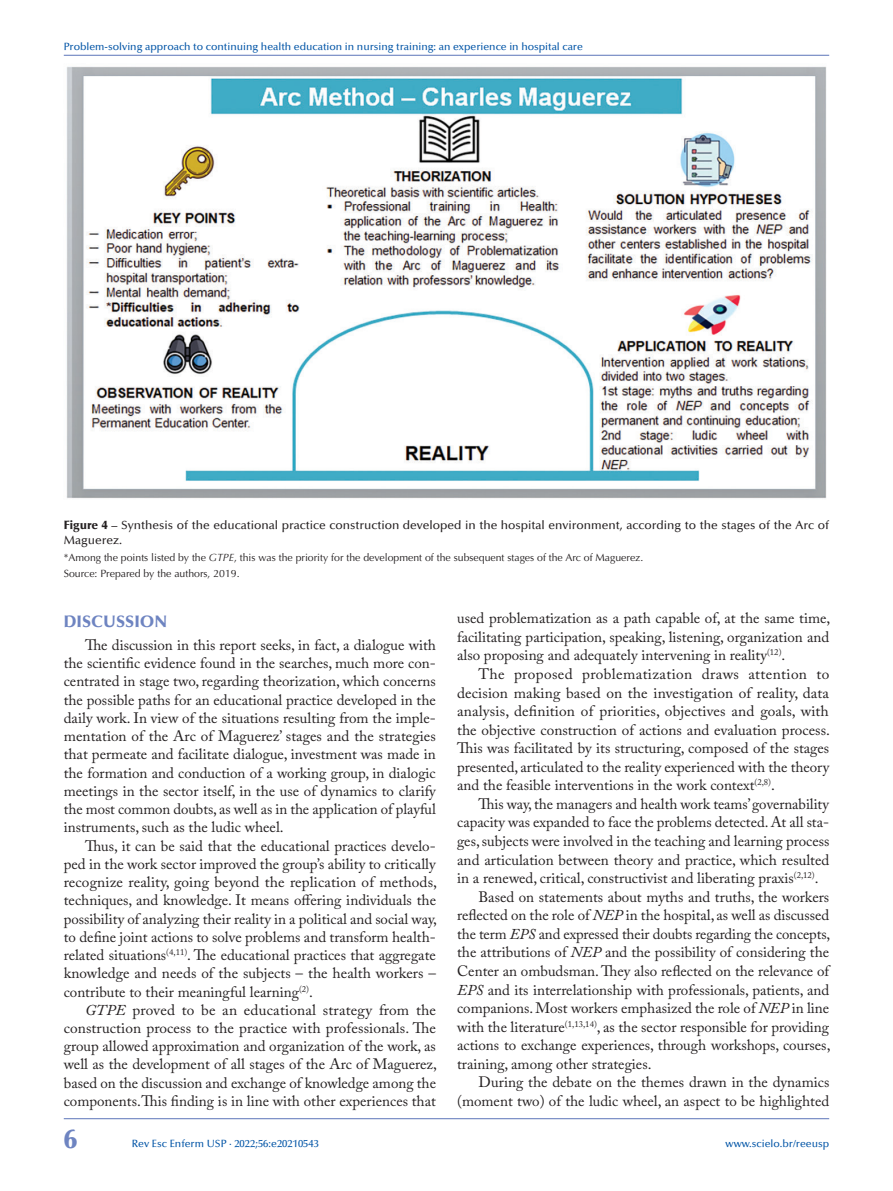
<style>
.page{position:relative;width:893px;height:1191px;background:#fff}
.page>*{position:absolute;margin:0;border:0;box-sizing:border-box;transform-origin:0 0}
.t1{font:900 27px "Optima LT";color:#6e84c1}
.Sub1{font:900 16.5px "Optima LT";color:#6e84c1}
.Texto{font:15px/18.3px "Adobe Caslon Pro";color:#231f20;text-align:justify}
.Titulo_Tabela___Lege{font:500 12px/15px "Optima LT";color:#231f20}
.t2{font:500 10.5px "Optima LT";color:#0154a6}
.Notas{font:10.5px "Optima LT";color:#231f20}
.s1{font-weight:900}
.s2{font-style:italic}
</style>
<div class="page">
<hr style="left:64px;top:1118px;width:765px;height:1px;background:#6e84c1">
<hr style="left:64px;top:55px;width:765px;height:1px;background:#6e84c1">
<img style="left:66px;top:66px;width:761px;height:433px">
<p class="t2" style="left:64px;top:40px;width:521px">Problem-solving approach to continuing health education in nursing training: an experience in hospital care</p>
<p class="Titulo_Tabela___Lege" style="left:64px;top:518px;width:767px"><span class="s1">Figure 4</span> – Synthesis of the educational practice construction developed in the hospital environment, according to the stages of the Arc of<br>Maguerez.</p>
<p class="Notas" style="left:64px;top:551px;width:581px">*Among the points listed by the <span class="s2">GTPE</span>, this was the priority for the development of the subsequent stages of the Arc of Maguerez.</p>
<p class="Notas" style="left:64px;top:568px;width:177px">Source: Prepared by the authors, 2019.</p>
<p class="Sub1" style="left:64px;top:612px;width:105px">DISCUSSION</p>
<p class="Texto" style="left:64px;top:635px;width:374px;text-indent:21px">The discussion in this report seeks, in fact, a dialogue with the scientific evidence found in the searches, much more con&shy;centrated in stage two, regarding theorization, which concerns the possible paths for an educational practice developed in the daily work. In view of the situations resulting from the imple&shy;mentation of the Arc of Maguerez’ stages and the strategies that permeate and facilitate dialogue, investment was made in the formation and conduction of a working group, in dialogic meetings in the sector itself, in the use of dynamics to clarify the most common doubts, as well as in the application of playful instruments, such as the ludic wheel.</p>
<p class="Texto" style="left:64px;top:836px;width:375px;text-indent:21px">Thus, it can be said that the educational practices develo&shy;ped in the work sector improved the group’s ability to critically recognize reality, going beyond the replication of methods, techniques, and knowledge. It means offering individuals the possibility of analyzing their reality in a political and social way, to define joint actions to solve problems and transform health&shy;related situations<sup>(4,11)</sup>. The educational practices that aggregate knowledge and needs of the subjects – the health workers – contribute to their meaningful learning<sup>(2)</sup>.</p>
<p class="Texto" style="left:64px;top:1000px;width:375px;text-indent:21px"><span class="s2">GTPE</span> proved to be an educational strategy from the construction process to the practice with professionals. The group allowed approximation and organization of the work, as well as the development of all stages of the Arc of Maguerez, based on the discussion and exchange of knowledge among the components.This finding is in line with other experiences that</p>
<p class="Texto" style="left:457px;top:609px;width:375px">used problematization as a path capable of, at the same time, facilitating participation, speaking, listening, organization and also proposing and adequately intervening in reality<sup>(12)</sup>.</p>
<p class="Texto" style="left:457px;top:664px;width:374px;text-indent:21px">The proposed problematization draws attention to decision making based on the investigation of reality, data analysis, definition of priorities, objectives and goals, with the objective construction of actions and evaluation process.<br>This was facilitated by its structuring, composed of the stages presented, articulated to the reality experienced with the theory and the feasible interventions in the work context<sup>(2,8)</sup>.</p>
<p class="Texto" style="left:457px;top:794px;width:374px;text-indent:21px">This way, the managers and health work teams’ governability capacity was expanded to face the problems detected. At all sta&shy;ges, subjects were involved in the teaching and learning process and articulation between theory and practice, which resulted in a renewed, critical, constructivist and liberating praxis<sup>(2,12)</sup>.</p>
<p class="Texto" style="left:457px;top:887px;width:375px;text-indent:21px">Based on statements about myths and truths, the workers reflected on the role of <span class="s2">NEP</span> in the hospital, as well as discussed the term <span class="s2">EPS</span> and expressed their doubts regarding the concepts, the attributions of <span class="s2">NEP</span> and the possibility of considering the Center an ombudsman. They also reflected on the relevance of <span class="s2">EPS</span> and its interrelationship with professionals, patients, and companions. Most workers emphasized the role of <span class="s2">NEP</span> in line with the literature<sup>(1,13,14)</sup>, as the sector responsible for providing actions to exchange experiences, through workshops, courses, training, among other strategies.</p>
<p class="Texto" style="left:457px;top:1072px;width:374px;text-align:right">During the debate on the themes drawn in the dynamics (moment two) of the ludic wheel, an aspect to be highlighted</p>
<h1 class="t1" style="left:64px;top:1123px;width:15px">6</h1>
<p class="t2" style="left:726px;top:1137px;width:105px">www.scielo.br/reeusp</p>
<p class="t2" style="left:132px;top:1137px;width:189px">Rev Esc Enferm USP · 2022;56:e20210543</p>
</div>
